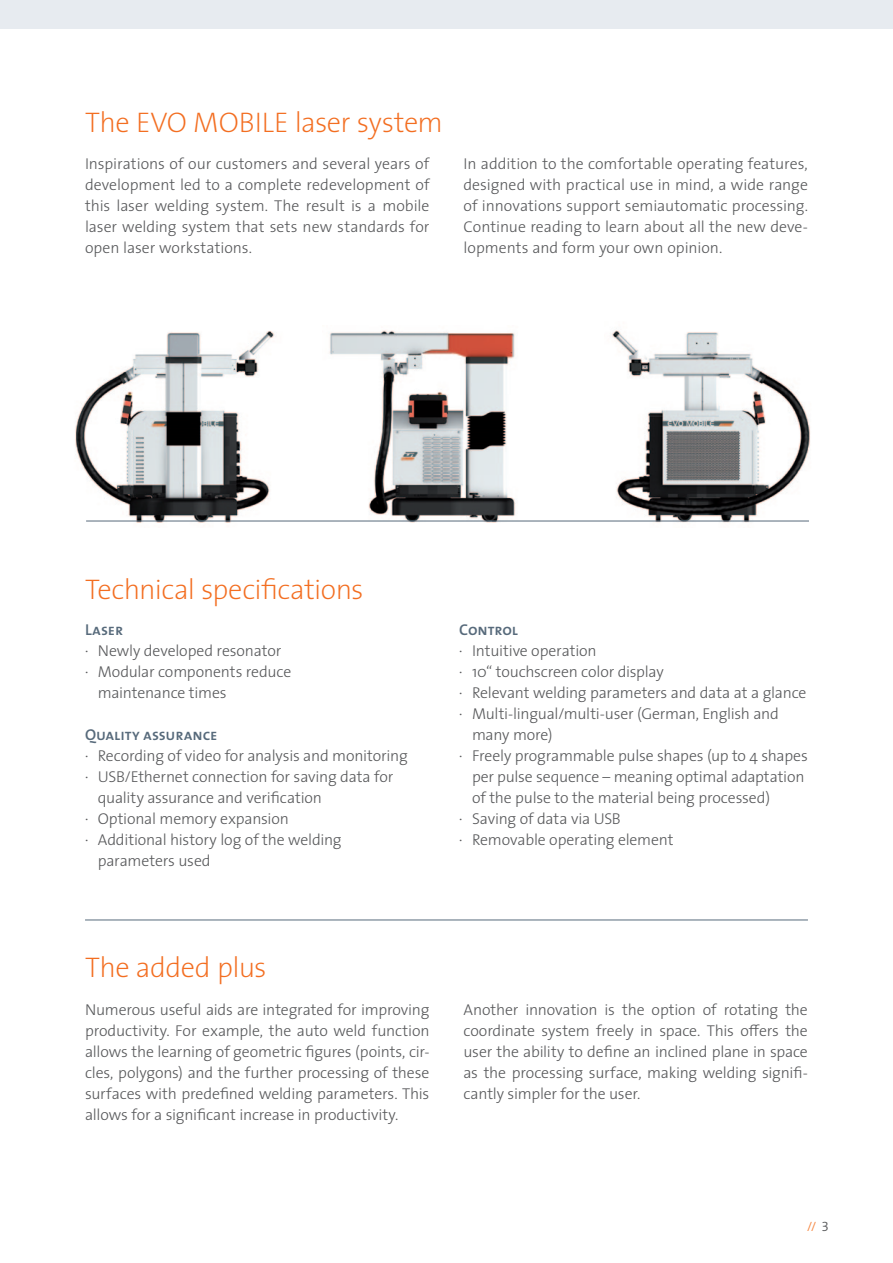
<style>
.page{position:relative;width:893px;height:1263px;background:#fff}
.page>*{position:absolute;margin:0;border:0;box-sizing:border-box;transform-origin:0 0}
.t1{font:200 28.5px "The Sans";letter-spacing:-.015em;color:#f36e21}
.t2{font:300 15.75px/21px "The Sans";letter-spacing:-.01em;color:#57585a;text-align:justify}
.t3{font:15.75px "The Sans Semi Bold Caps";letter-spacing:-.005em;color:#576a7b}
.t4{font:13.5px "The Sans Semi Light Expert";color:#f68945}
.s1{color:#57585a}
</style>
<div class="page">
<div style="left:0;top:0;width:893px;height:28px;background:#e7ebf0"></div>
<hr style="left:85px;top:919px;width:723px;height:1px;background:#576a7b">
<img style="left:604px;top:330px;width:206px;height:193px">
<img style="left:322px;top:330px;width:205px;height:191px">
<img style="left:75px;top:331px;width:209px;height:192px">
<hr style="left:86px;top:521px;width:723px;height:1px;background:#576a7b">
<h1 class="t1" style="left:85px;top:107px;width:359px">The EVO Mo bile laser system</h1>
<p class="t2" style="left:85px;top:153px;width:346px">Inspirations of our customers and several years of development led to a complete redevelopment of this laser welding system. The result is a mobile laser welding system that sets new standards for open laser workstations.</p>
<p class="t2" style="left:463px;top:153px;width:346px">In addition to the comfortable operating features, designed with practical use in mind, a wide range of innovations support semiautomatic processing.<br>Continue reading to learn about all the new deve&shy;lopments and form your own opinion.</p>
<h1 class="t1" style="left:85px;top:574px;width:280px">Technical specifications</h1>
<p class="t3" style="left:85px;top:617px;width:40px">Laser</p>
<p class="t2" style="left:85px;top:640px;width:198px">· Newly developed resonator</p>
<p class="t2" style="left:85px;top:661px;width:208px">· Modular components reduce</p>
<p class="t2" style="left:98px;top:682px;width:130px">maintenance times</p>
<p class="t3" style="left:85px;top:722px;width:134px">Quality assurance</p>
<p class="t2" style="left:85px;top:745px;width:324px">· Recording of video for analysis and monitoring</p>
<p class="t2" style="left:85px;top:766px;width:310px">· USB/Ethernet connection for saving data for</p>
<p class="t2" style="left:98px;top:787px;width:226px">quality assurance and verification</p>
<p class="t2" style="left:85px;top:808px;width:205px">· Optional memory expansion</p>
<p class="t2" style="left:85px;top:829px;width:258px">· Additional history log of the welding</p>
<p class="t2" style="left:98px;top:850px;width:114px">parameters used</p>
<h1 class="t1" style="left:85px;top:952px;width:183px">The added plus</h1>
<p class="t3" style="left:459px;top:616px;width:60px">Control</p>
<p class="t2" style="left:459px;top:640px;width:139px">· Intuitive operation</p>
<p class="t2" style="left:459px;top:661px;width:206px">· 10“ touchscreen color display</p>
<p class="t2" style="left:459px;top:682px;width:349px">· Relevant welding parameters and data at a glance</p>
<p class="t2" style="left:459px;top:703px;width:321px">· Multi-lingual/multi-user (German, English and</p>
<p class="t2" style="left:472px;top:724px;width:82px">many more)</p>
<p class="t2" style="left:459px;top:745px;width:350px">· Freely programmable pulse shapes (up to 4 shapes</p>
<p class="t2" style="left:472px;top:766px;width:334px">per pulse sequence – meaning optimal adaptation</p>
<p class="t2" style="left:472px;top:787px;width:300px">of the pulse to the material being processed)</p>
<p class="t2" style="left:459px;top:808px;width:163px">· Saving of data via USB</p>
<p class="t2" style="left:459px;top:829px;width:216px">· Removable operating element</p>
<p class="t2" style="left:85px;top:998px;width:346px">Numerous useful aids are integrated for improving productivity. For example, the auto weld function allows the learning of geometric figures (points, cir&shy;cles, polygons) and the further processing of these surfaces with predefined welding parameters. This allows for a significant increase in productivity.</p>
<p class="t2" style="left:463px;top:998px;width:346px">Another innovation is the option of rotating the coordinate system freely in space. This offers the user the ability to define an inclined plane in space as the processing surface, making welding signifi&shy;cantly simpler for the user.</p>
<p class="t4" style="left:808px;top:1215px;width:23px">// <span class="s1">3</span></p>
</div>
